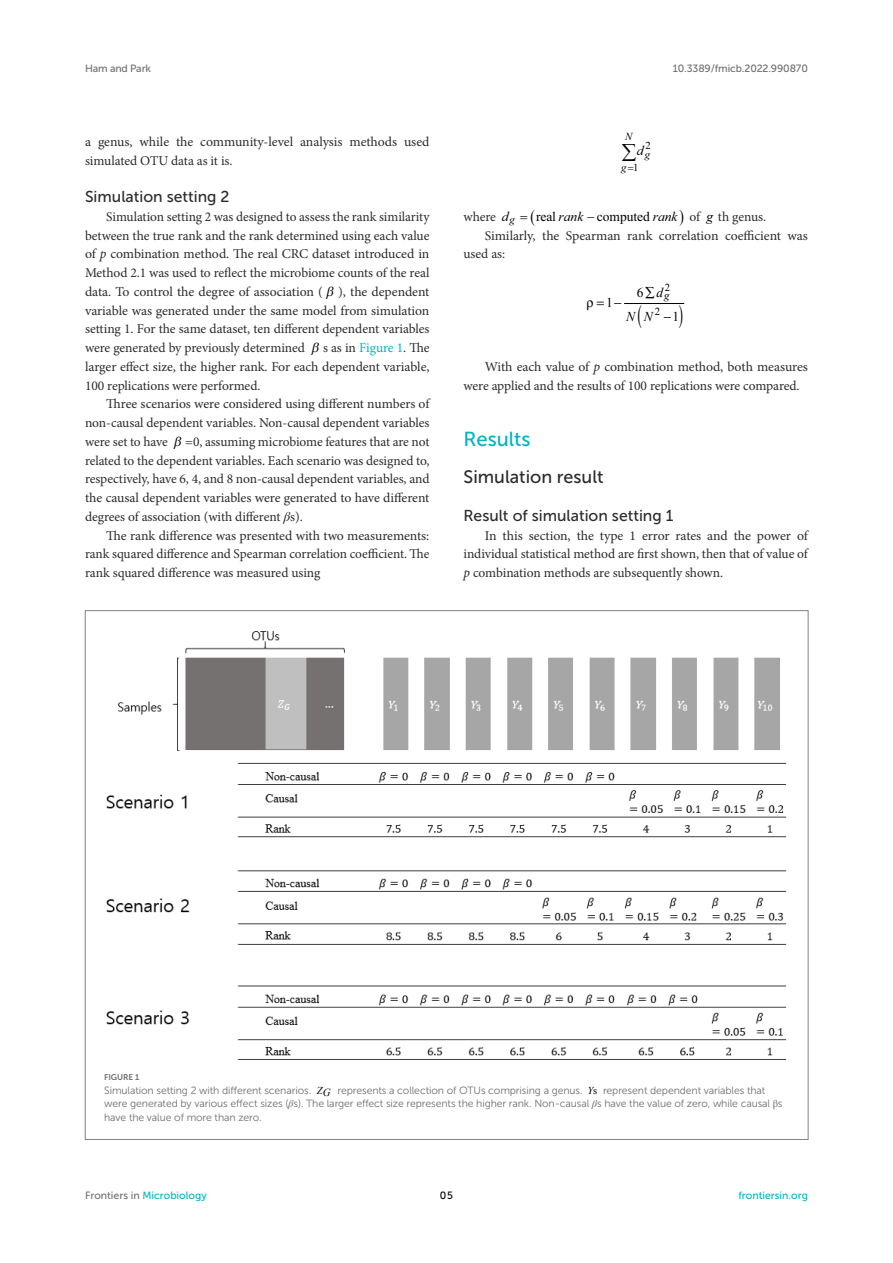
<style>
.page{position:relative;width:893px;height:1263px;background:#fff}
.page>*{position:absolute;margin:0;border:0;box-sizing:border-box;transform-origin:0 0}
.HEAD_1{font:20.25px "Museo Sans 500";color:#00b4c4}
.HEAD_2_after_HEAD_1{font:18px "Museo Sans 500";color:#2b2b2a}
.HEAD_3_after_HEAD_2{font:15.75px "Museo Sans 500";color:#2b2b2a}
.HEAD_3{font:15.75px "Museo Sans 500";color:#2b2b2a}
.TEXT{font:13.5px/18.8px "Minion Pro";letter-spacing:-.005em;color:#2b2b2a}
.TEXT_FLUSH{font:13.5px/18.8px "Minion Pro";letter-spacing:-.005em;color:#2b2b2a;text-align:justify}
.spi-math-img{font:13.5px "Times New Roman";letter-spacing:-.005em;color:#000}
.spi-math-img-2{font:13.5px "Minion Pro";letter-spacing:-.01em;color:#2b2b2a}
.spi-math-img-3{font:italic 13.5px "Times New Roman";color:#000}
.spi-math-img-4{font:10.8px "Times New Roman";color:#000}
.spi-math-img-5{font:italic 10.8px "Times New Roman";color:#000}
.FIG_LEG{font:10.5px/13.5px "Museo Sans 300";letter-spacing:-.01em;color:#706f70}
.t1{font:10.5px "Museo Sans 500";color:#00b4c4}
.t2{font:10.5px "Museo Sans 500";letter-spacing:-.015em;color:#706f70}
.spi-math-img-6{font:italic 10.5px "Times New Roman";color:#000}
.t3{font:10.5px "Museo Sans 500";color:#000}
.FIG_HD{font:8.25px "Museo Sans 700";letter-spacing:-.01em;color:#706f70}
.s1{font-style:italic}
.s2{color:#00b4c4}
.s3{font-family:"STIX General";font-style:italic}
.s4{font-family:"Times New Roman";font-style:italic;color:#000}
.s5{font-size:10.8px}
.s6{font-style:normal}
.s7{font-family:"STIX General"}
.s8{color:#706f70}
</style>
<div class="page">
<hr style="left:625px;top:303px;width:59px;height:1px;background:#000">
<img style="left:106px;top:631px;width:681px;height:429px">
<p class="t2" style="left:85px;top:63px;width:68px">Ham and Park</p>
<p class="t2" style="left:673px;top:63px;width:136px">10.3389/fmicb.2022.990870</p>
<p class="TEXT" style="left:85px;top:132px;width:346px">a genus, while the community-level analysis methods used simulated OTU data as it is.</p>
<p class="HEAD_3" style="left:85px;top:188px;width:146px">Simulation setting 2</p>
<p class="TEXT_FLUSH" style="left:85px;top:207px;width:346px;text-indent:21px">Simulation setting 2 was designed to assess the rank similarity between the true rank and the rank determined using each value of <span class="s1">p</span> combination method. The real CRC dataset introduced in Method 2.1 was used to reflect the microbiome counts of the real data. To control the degree of association ( ), the dependent variable was generated under the same model from simulation setting 1. For the same dataset, ten different dependent variables were generated by previously determined</p>
<p class="TEXT_FLUSH" style="left:85px;top:338px;width:346px;text-indent:238px">s as in <span class="s2">Figure 1</span>. The larger effect size, the higher rank. For each dependent variable, 100 replications were performed.</p>
<p class="TEXT" style="left:85px;top:395px;width:346px;text-align:justify;text-indent:21px">Three scenarios were considered using different numbers of non-causal dependent variables. Non-causal dependent variables were set to have</p>
<p class="TEXT" style="left:85px;top:432px;width:346px;text-align:justify;text-indent:100px">=0, assuming microbiome features that are not related to the dependent variables. Each scenario was designed to, respectively, have 6, 4, and 8 non-causal dependent variables, and the causal dependent variables were generated to have different degrees of association (with different <span class="s3">β</span>s).</p>
<p class="TEXT" style="left:85px;top:526px;width:346px;text-align:justify;text-indent:21px">The rank difference was presented with two measurements: rank squared difference and Spearman correlation coefficient. The rank squared difference was measured using</p>
<p class="spi-math-img-5" style="left:625px;top:129px;width:9px">N</p>
<p class="spi-math-img-4" style="left:645px;top:138px;width:7px">2</p>
<p class="spi-math-img-3" style="left:637px;top:141px;width:15px">d<sub>g</sub></p>
<p class="spi-math-img-4" style="left:633px;top:160px;width:7px">1</p>
<p class="spi-math-img-5" style="left:621px;top:160px;width:7px">g</p>
<p class="TEXT_FLUSH" style="left:463px;top:207px;width:47px">where <span class="s4">d</span></p>
<p class="spi-math-img-3" style="left:559px;top:207px;width:7px">r</p>
<p class="spi-math-img-5" style="left:510px;top:212px;width:7px">g</p>
<p class="spi-math-img" style="left:536px;top:207px;width:143px">real <span class="s1">ank</span> computed <span class="s1">rank</span></p>
<p class="TEXT_FLUSH" style="left:689px;top:207px;width:12px">of</p>
<p class="spi-math-img-2" style="left:706px;top:207px;width:61px"><span class="s4">g</span> th genus.</p>
<p class="TEXT" style="left:463px;top:226px;width:346px;text-indent:21px">Similarly, the Spearman rank correlation coefficient was used as:</p>
<p class="spi-math-img-4" style="left:665px;top:280px;width:7px">2</p>
<p class="spi-math-img-4" style="left:655px;top:304px;width:7px">2</p>
<p class="spi-math-img" style="left:637px;top:283px;width:34px">6∑<span class="s1">d</span><sub>g</sub></p>
<p class="spi-math-img" style="left:606px;top:293px;width:17px">1−</p>
<p class="spi-math-img" style="left:664px;top:307px;width:17px">−1</p>
<p class="spi-math-img-3" style="left:626px;top:307px;width:28px">N N</p>
<p class="TEXT" style="left:463px;top:357px;width:346px;text-indent:21px">With each value of <span class="s1">p</span> combination method, both measures were applied and the results of 100 replications were compared.</p>
<p class="HEAD_1" style="left:463px;top:428px;width:69px">Results</p>
<p class="HEAD_2_after_HEAD_1" style="left:463px;top:467px;width:142px">Simulation result</p>
<p class="HEAD_3_after_HEAD_2" style="left:463px;top:507px;width:212px">Result of simulation setting 1</p>
<p class="TEXT_FLUSH" style="left:463px;top:526px;width:346px;text-indent:21px">In this section, the type 1 error rates and the power of individual statistical method are first shown, then that of value of <span class="s1">p</span> combination methods are subsequently shown.</p>
<p class="FIG_HD" style="left:104px;top:1072px;width:37px">FIGURE 1</p>
<p class="FIG_LEG" style="left:104px;top:1083px;width:209px">Simulation setting 2 with different scenarios.</p>
<p class="spi-math-img-6" style="left:317px;top:1083px;width:15px">Z<span class="s5">G</span></p>
<p class="FIG_LEG" style="left:337px;top:1083px;width:247px">represents a collection of OTUs comprising a genus.</p>
<p class="spi-math-img-6" style="left:588px;top:1083px;width:11px">Y<span class="s6">s</span></p>
<p class="FIG_LEG" style="left:104px;top:1083px;width:680px;text-indent:499px">represent dependent variables that were generated by various effect sizes (<span class="s3">β</span>s). The larger effect size represents the higher rank. Non-causal <span class="s3">β</span>s have the value of zero, while causal <span class="s7">β</span>s have the value of more than zero.</p>
<p class="t1" style="left:85px;top:1190px;width:123px"><span class="s8">Frontiers in</span> Microbiology</p>
<p class="t3" style="left:440px;top:1190px;width:14px">05</p>
<p class="t1" style="left:738px;top:1190px;width:71px">frontiersin.org</p>
</div>
